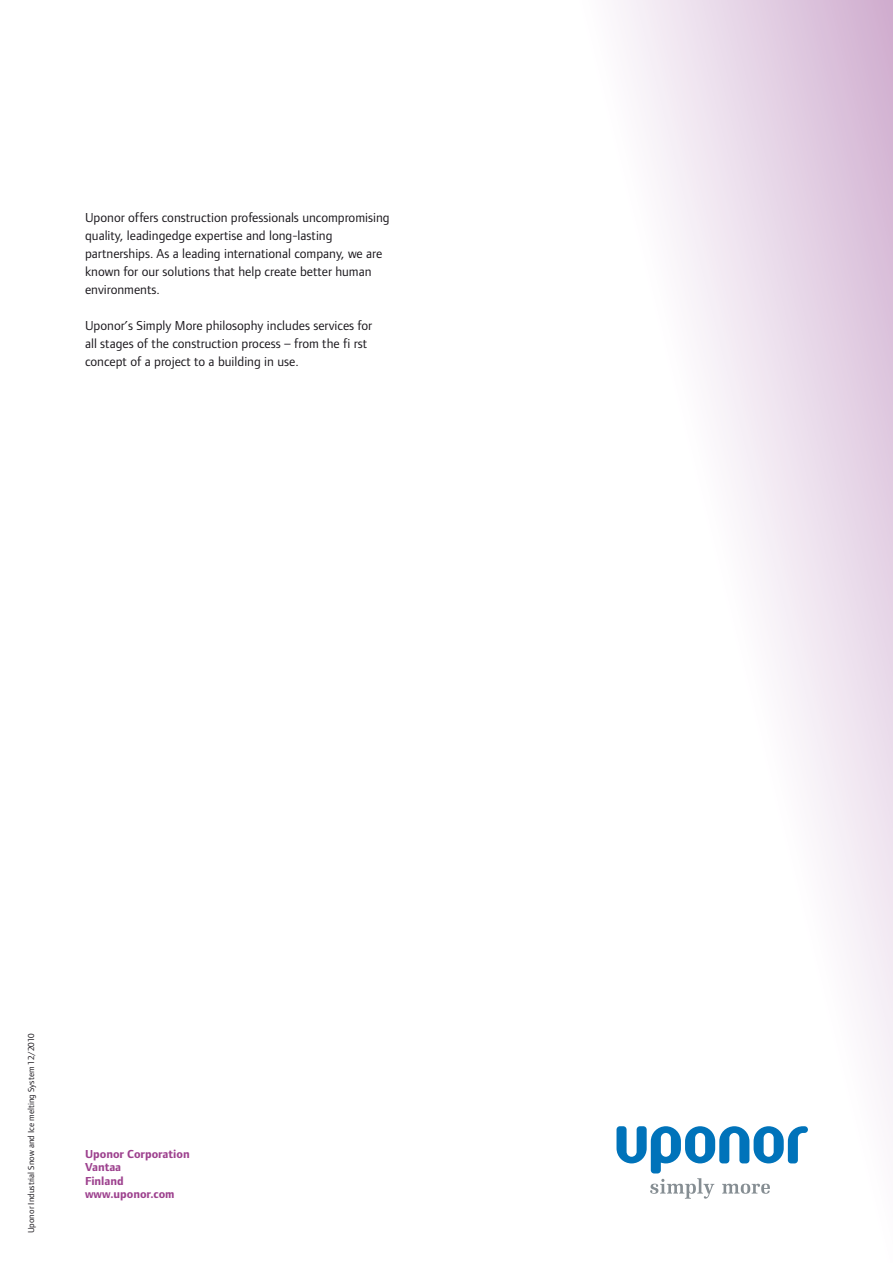
<style>
.page{position:relative;width:893px;height:1263px;background:#fff}
.page>*{position:absolute;margin:0;border:0;box-sizing:border-box;transform-origin:0 0}
.t1{font:13.5px/18px "Foundry Form Sans";color:#1a171c}
.t2{font:700 12px/13.5px "Foundry Form Sans";color:#9d418e}
.t3{font:9px "Foundry Form Sans";color:#1a171c}
</style>
<div class="page">
<svg style="left:617px;top:0;width:276px;height:1125px"></svg>
<svg style="left:616px;top:1126px;width:192px;height:73px"></svg>
<p class="t1" style="left:85px;top:209px;width:306px">Uponor offers construction professionals uncompromising quality, leadingedge expertise and long-lasting partnerships. As a leading international company, we are known for our solutions that help create better human environments.</p>
<p class="t1" style="left:85px;top:317px;width:289px">Uponor’s Simply More philosophy includes services for all stages of the construction process – from the fi rst concept of a project to a building in use.</p>
<p class="t3" style="left:26px;top:1233px;width:202px;rotate:-90deg">Uponor Industrial Snow and Ice melting System 12/2010</p>
<p class="t2" style="left:85px;top:1147px;width:106px">Uponor Corporation<br>Vantaa<br>Finland www.uponor.com</p>
</div>
